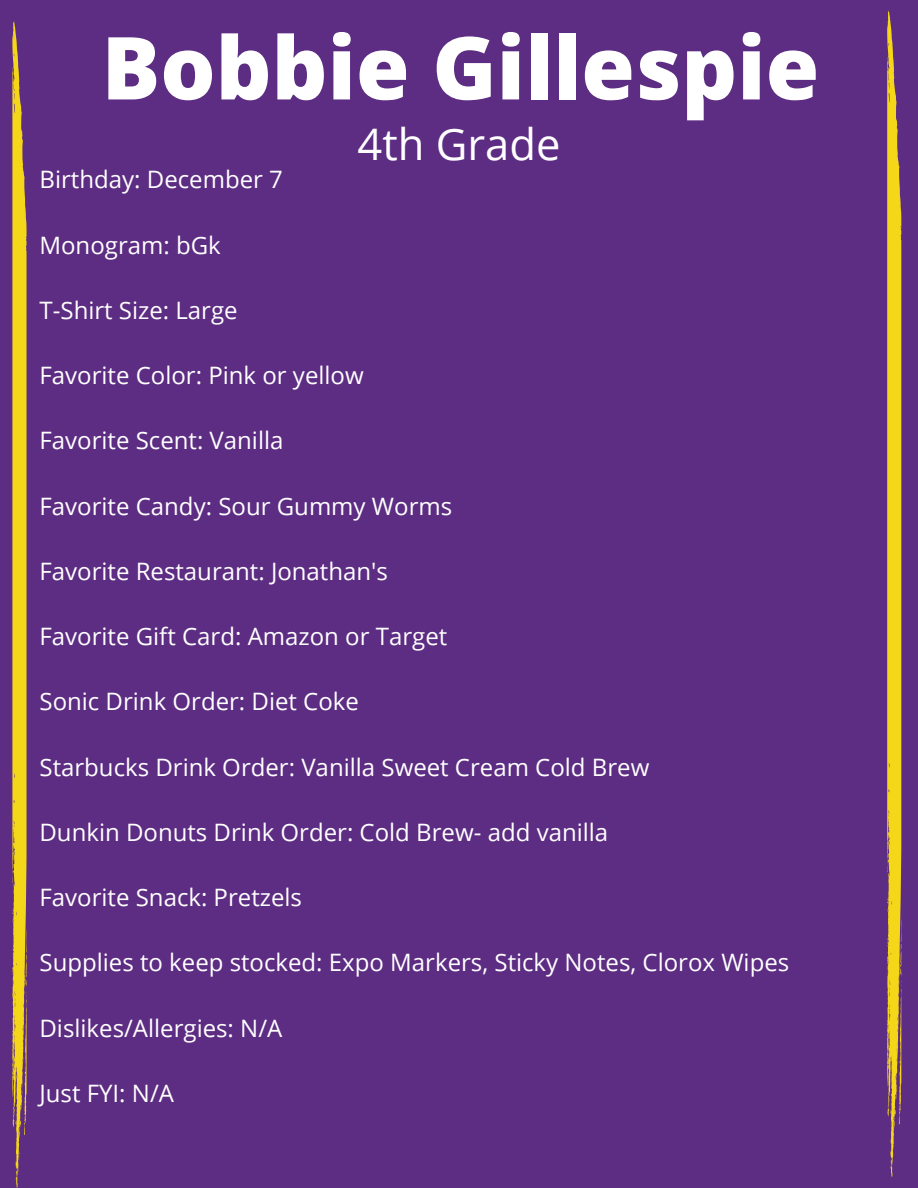
<style>
.page{position:relative;width:918px;height:1188px;background:#5d2c83}
.page>*{position:absolute;margin:0;border:0;box-sizing:border-box;transform-origin:0 0}
.t1{font:800 87px "Open Sans";color:#fff}
.t2{font:43.5px "Open Sans";color:#fff}
.t3{font:24px "Open Sans";color:#fff}
</style>
<div class="page">
<svg style="left:12px;top:21px;width:15px;height:1167px"></svg>
<svg style="left:887px;top:11px;width:15px;height:1166px"></svg>
<p class="t1" style="left:102px;top:7px;width:719px">Bobbie Gillespie</p>
<p class="t2" style="left:358px;top:113px;width:204px">4th Grade</p>
<p class="t3" style="left:40px;top:163px;width:245px">Birthday: December 7</p>
<p class="t3" style="left:40px;top:228px;width:183px">Monogram: bGk</p>
<p class="t3" style="left:40px;top:293px;width:200px">T-Shirt Size: Large</p>
<p class="t3" style="left:40px;top:359px;width:326px">Favorite Color: Pink or yellow</p>
<p class="t3" style="left:40px;top:424px;width:246px">Favorite Scent: Vanilla</p>
<p class="t3" style="left:40px;top:489px;width:414px">Favorite Candy: Sour Gummy Worms</p>
<p class="t3" style="left:40px;top:554px;width:350px">Favorite Restaurant: Jonathan's</p>
<p class="t3" style="left:40px;top:620px;width:409px">Favorite Gift Card: Amazon or Target</p>
<p class="t3" style="left:40px;top:685px;width:321px">Sonic Drink Order: Diet Coke</p>
<p class="t3" style="left:40px;top:750px;width:611px">Starbucks Drink Order: Vanilla Sweet Cream Cold Brew</p>
<p class="t3" style="left:40px;top:815px;width:570px">Dunkin Donuts Drink Order: Cold Brew- add vanilla</p>
<p class="t3" style="left:40px;top:881px;width:264px">Favorite Snack: Pretzels</p>
<p class="t3" style="left:40px;top:946px;width:751px">Supplies to keep stocked: Expo Markers, Sticky Notes, Clorox Wipes</p>
<p class="t3" style="left:40px;top:1011px;width:244px">Dislikes/Allergies: N/A</p>
<p class="t3" style="left:40px;top:1076px;width:136px">Just FYI: N/A</p>
</div>
